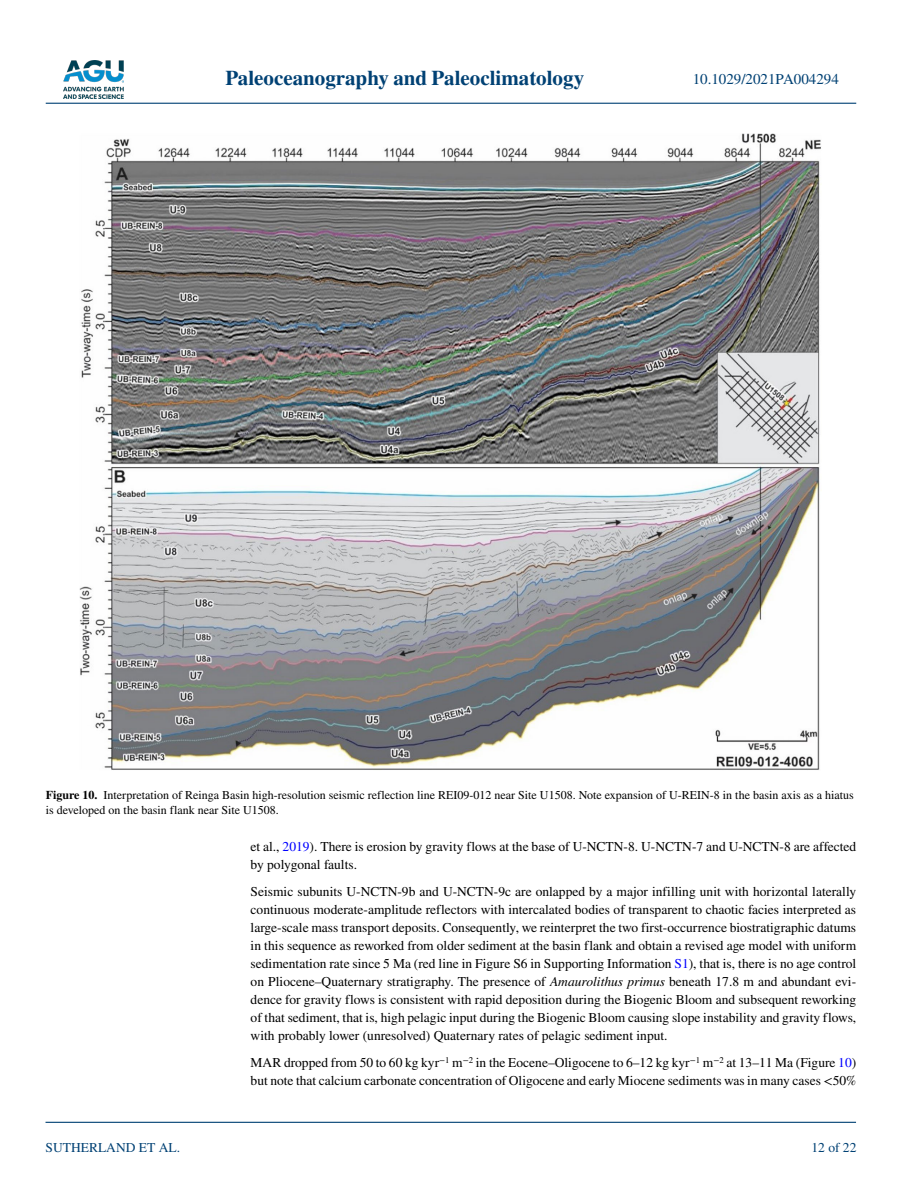
<style>
.page{position:relative;width:902px;height:1183px;background:#fff}
.page>*{position:absolute;margin:0;border:0;box-sizing:border-box;transform-origin:0 0}
.t1{font:700 21px "STIX";color:#004174}
.t2{font:15px "STIX";color:#004174}
.t3{font:13.5px/18px "STIX";color:#000}
.t4{font:13.5px "STIX";color:#004174}
.t5{font:12px/15px "STIX";color:#000}
.s1{font-weight:700}
.s2{color:#00f}
.s3{font-style:italic}
</style>
<div class="page">
<img style="left:63px;top:60px;width:60px;height:39px">
<hr style="left:46px;top:103px;width:810px;height:1px;background:#004174">
<hr style="left:45px;top:1121px;width:810px;height:1px;background:#004174">
<img style="left:79px;top:134px;width:742px;height:636px">
<h1 class="t1" style="left:225px;top:66px;width:360px">Paleoceanography and Paleoclimatology</h1>
<p class="t2" style="left:692px;top:69px;width:148px">10.1029/2021PA004294</p>
<p class="t5" style="left:46px;top:787px;width:809px"><span class="s1">Figure 10.</span> Interpretation of Reinga Basin high-resolution seismic reflection line REI09-012 near Site U1508. Note expansion of U-REIN-8 in the basin axis as a hiatus is developed on the basin flank near Site U1508.</p>
<p class="t4" style="left:45px;top:1138px;width:136px">SUTHERLAND ET AL.</p>
<p class="t3" style="left:250px;top:838px;width:607px">et al., <span class="s2">2019</span>). There is erosion by gravity flows at the base of U-NCTN-8. U-NCTN-7 and U-NCTN-8 are affected by polygonal faults.</p>
<p class="t3" style="left:250px;top:883px;width:607px;text-align:justify">Seismic subunits U-NCTN-9b and U-NCTN-9c are onlapped by a major infilling unit with horizontal laterally continuous moderate-amplitude reflectors with intercalated bodies of transparent to chaotic facies interpreted as large-scale mass transport deposits. Consequently, we reinterpret the two first-occurrence biostratigraphic datums in this sequence as reworked from older sediment at the basin flank and obtain a revised age model with uniform sedimentation rate since 5 Ma (red line in Figure S6 in Supporting Information <span class="s2">S1</span>), that is, there is no age control on Pliocene–Quaternary stratigraphy. The presence of <span class="s3">Amaurolithus primus</span> beneath 17.8 m and abundant evi&shy;dence for gravity flows is consistent with rapid deposition during the Biogenic Bloom and subsequent reworking of that sediment, that is, high pelagic input during the Biogenic Bloom causing slope instability and gravity flows, with probably lower (unresolved) Quaternary rates of pelagic sediment input.</p>
<p class="t3" style="left:250px;top:1054px;width:607px">MAR dropped from 50 to 60 kg kyr<sup>−1</sup> m<sup>−2</sup> in the Eocene–Oligocene to 6–12 kg kyr<sup>−1</sup> m<sup>−2</sup> at 13–11 Ma (Figure <span class="s2">10</span>) but note that calcium carbonate concentration of Oligocene and early Miocene sediments was in many cases &lt;50%</p>
<p class="t4" style="left:811px;top:1138px;width:46px">12 of 22</p>
</div>
